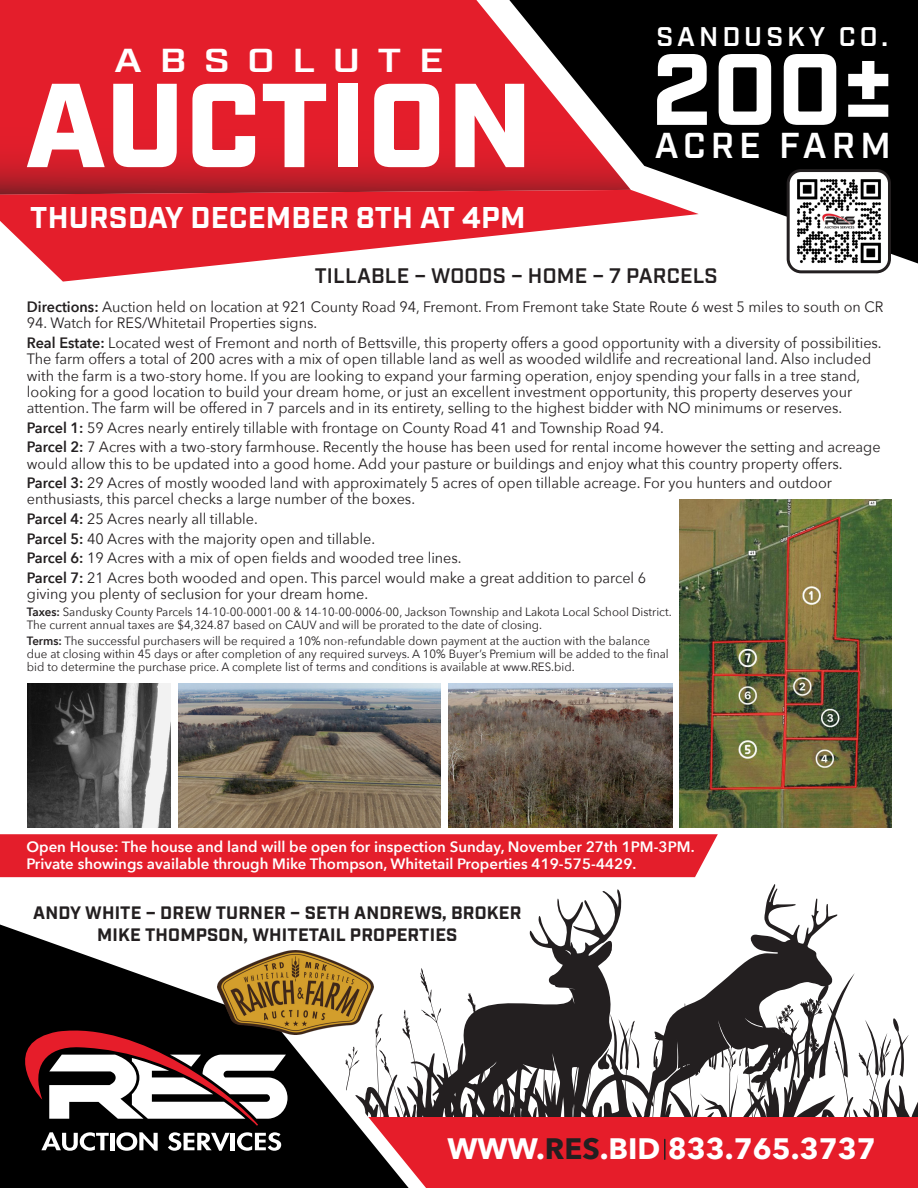
<style>
.page{position:relative;width:918px;height:1188px;background:#fff}
.page>*{position:absolute;margin:0;border:0;box-sizing:border-box;transform-origin:0 0}
.t1{font:900 119.1px "Industry";letter-spacing:.01em;color:#fff}
.t2{font:700 101.25px "Industry";color:#fff}
.t3{font:600 36px "Industry";letter-spacing:.14em;color:#fff}
.t4{font:600 33.15px "Industry";letter-spacing:.41em;color:#fff;scale:1.27 1}
.t5{font:700 30px "Industry";letter-spacing:.01em;color:#fff}
.t6{font:700 29.55px "Avenir Next";color:#fff}
.t7{font:600 27px "Industry";letter-spacing:.15em;color:#fff}
.t8{font:600 21px "Industry";letter-spacing:.01em;color:#231f20}
.t9{font:700 18px "Industry";letter-spacing:.01em;color:#231f20}
.t10{font:15px/16.2px "Avenir Next";color:#231f20;scale:.96 1}
.t11{font:600 15px/16.2px "Avenir Next";color:#fff}
.t12{font:12px/12.9px "Avenir Next";color:#231f20;scale:.96 1}
.s1{font-weight:600}
.s2{color:#231f20}
</style>
<div class="page">
<svg style="left:528px;top:889px;width:94px;height:153px"></svg>
<svg style="left:426px;top:983px;width:102px;height:59px"></svg>
<svg style="left:539px;top:1038px;width:21px;height:4px"></svg>
<svg style="left:426px;top:1042px;width:146px;height:76px;fill:#231f20"></svg>
<svg style="left:572px;top:973px;width:346px;height:145px"></svg>
<svg style="left:640px;top:884px;width:197px;height:234px"></svg>
<div style="left:314px;top:1118px;width:604px;height:70px;background:#e61d2a"></div>
<svg style="left:631px;top:0;width:287px;height:263px;background:#1b1b1b"></svg>
<svg style="left:0;top:0;width:631px;height:190px;background:#cd2631"></svg>
<svg style="left:0;top:190px;width:699px;height:92px;fill:#e41e2b"></svg>
<svg style="left:0;top:924px;width:426px;height:264px"></svg>
<svg style="left:0;top:1021px;width:360px;height:167px"></svg>
<hr style="left:664px;top:1139px;width:2px;height:20px;background:#231f20">
<img style="left:788px;top:171px;width:101px;height:101px">
<div style="left:787px;top:169px;width:104px;height:104px;border:3px solid #231f20;border-radius:13px"></div>
<div style="left:0;top:834px;width:718px;height:43px;background:#e41e2b"></div>
<img style="left:679px;top:500px;width:212px;height:327px">
<img style="left:27px;top:684px;width:143px;height:143px">
<img style="left:449px;top:684px;width:223px;height:143px">
<img style="left:178px;top:684px;width:263px;height:143px">
<img style="left:217px;top:951px;width:156px;height:84px">
<p class="t4" style="left:114px;top:41px;width:261px">ABSOLUTE</p>
<p class="t1" style="left:26px;top:54px;width:508px">AUCTION</p>
<p class="t5" style="left:30px;top:199px;width:497px">THURSDAY DECEMBER 8TH AT 4PM</p>
<p class="t7" style="left:657px;top:21px;width:233px">SANDUSKY CO.</p>
<p class="t2" style="left:651px;top:29px;width:244px">200±</p>
<p class="t3" style="left:655px;top:124px;width:238px">ACRE FARM</p>
<p class="t8" style="left:315px;top:263px;width:404px">TILLABLE – WOODS – HOME – 7 PARCELS</p>
<p class="t10" style="left:27px;top:298px;width:894px"><span class="s1">Directions:</span> Auction held on location at 921 County Road 94, Fremont. From Fremont take State Route 6 west 5 miles to south on CR</p>
<p class="t10" style="left:27px;top:315px;width:304px">94. Watch for RES/Whitetail Properties signs.</p>
<p class="t10" style="left:27px;top:334px;width:892px"><span class="s1">Real Estate:</span> Located west of Fremont and north of Bettsville, this property offers a good opportunity with a diversity of possibilities.<br>The farm offers a total of 200 acres with a mix of open tillable land as well as wooded wildlife and recreational land. Also included with the farm is a two-story home. If you are looking to expand your farming operation, enjoy spending your falls in a tree stand, looking for a good location to build your dream home, or just an excellent investment opportunity, this property deserves your attention. The farm will be offered in 7 parcels and in its entirety, selling to the highest bidder with NO minimums or reserves.</p>
<p class="t10" style="left:27px;top:419px;width:665px"><span class="s1">Parcel 1:</span> 59 Acres nearly entirely tillable with frontage on County Road 41 and Township Road 94.</p>
<p class="t10" style="left:27px;top:438px;width:891px"><span class="s1">Parcel 2:</span> 7 Acres with a two-story farmhouse. Recently the house has been used for rental income however the setting and acreage would allow this to be updated into a good home. Add your pasture or buildings and enjoy what this country property offers.</p>
<p class="t10" style="left:27px;top:474px;width:840px"><span class="s1">Parcel 3:</span> 29 Acres of mostly wooded land with approximately 5 acres of open tillable acreage. For you hunters and outdoor enthusiasts, this parcel checks a large number of the boxes.</p>
<p class="t10" style="left:27px;top:510px;width:242px"><span class="s1">Parcel 4:</span> 25 Acres nearly all tillable.</p>
<p class="t10" style="left:27px;top:530px;width:364px"><span class="s1">Parcel 5:</span> 40 Acres with the majority open and tillable.</p>
<p class="t10" style="left:27px;top:550px;width:454px"><span class="s1">Parcel 6:</span> 19 Acres with a mix of open fields and wooded tree lines.</p>
<p class="t10" style="left:27px;top:569px;width:647px"><span class="s1">Parcel 7:</span> 21 Acres both wooded and open. This parcel would make a great addition to parcel 6 giving you plenty of seclusion for your dream home.</p>
<p class="t12" style="left:27px;top:605px;width:673px"><span class="s1">Taxes:</span> Sandusky County Parcels 14-10-00-0001-00 &amp; 14-10-00-0006-00, Jackson Township and Lakota Local School District.<br>The current annual taxes are $4,324.87 based on CAUV and will be prorated to the date of closing.</p>
<p class="t12" style="left:27px;top:634px;width:670px"><span class="s1">Terms:</span> The successful purchasers will be required a 10% non-refundable down payment at the auction with the balance due at closing within 45 days or after completion of any required surveys. A 10% Buyer’s Premium will be added to the final bid to determine the purchase price. A complete list of terms and conditions is available at www.RES.bid.</p>
<p class="t11" style="left:26px;top:839px;width:670px">Open House: The house and land will be open for inspection Sunday, November 27th 1PM-3PM.<br>Private showings available through Mike Thompson, Whitetail Properties 419-575-4429.</p>
<p class="t9" style="left:33px;top:902px;width:490px">ANDY WHITE – DREW TURNER – SETH ANDREWS, BROKER</p>
<p class="t9" style="left:97px;top:924px;width:362px">MIKE THOMPSON, WHITETAIL PROPERTIES</p>
<p class="t6" style="left:447px;top:1123px;width:430px">WWW.<span class="s2">RES</span>.BID 833.765.3737</p>
</div>
